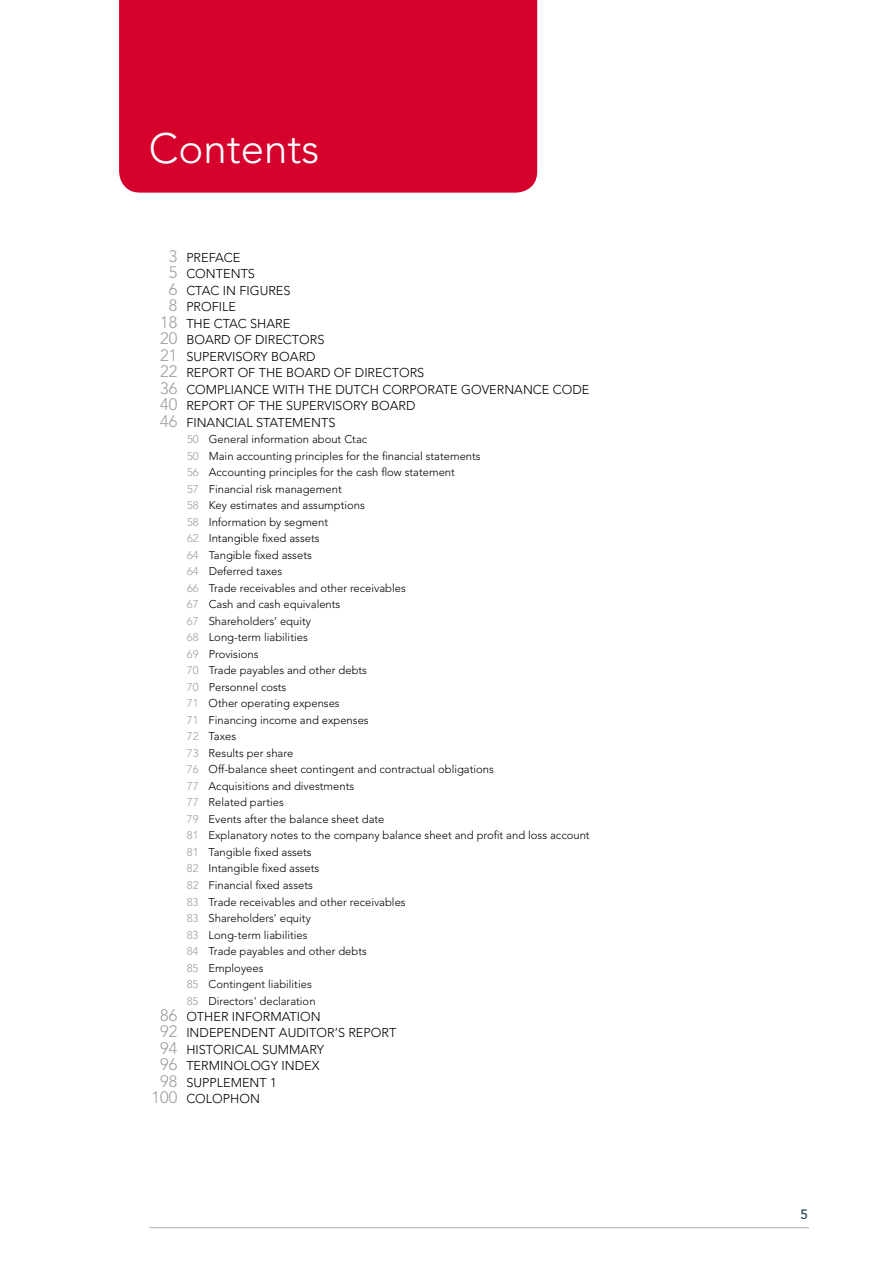
<style>
.page{position:relative;width:893px;height:1263px;background:#fff}
.page>*{position:absolute;margin:0;border:0;box-sizing:border-box;transform-origin:0 0}
.t1{font:300 42px "Avenir";color:#fff}
.t2{font:500 13.5px "Avenir";color:#284053}
.t3{font:300 12.75px "Avenir";color:#000}
.t4{font:300 11.25px/16.5px "Avenir";color:#000}
.s1{font-size:16.5px;color:#9c9e9f}
.s2{color:#9c9e9f}
</style>
<div class="page">
<hr style="left:150px;top:1227px;width:659px;height:1px;background:#afb7c0">
<div style="left:119px;top:0;width:418px;height:193px;background:#d6002d"></div>
<h1 class="t1" style="left:149px;top:124px;width:172px">Contents</h1>
<p class="t3" style="left:169px;top:250px;width:73px"><span class="s1">3</span> PREFACE</p>
<p class="t3" style="left:169px;top:266px;width:88px"><span class="s1">5</span> CONTENTS</p>
<p class="t3" style="left:169px;top:283px;width:123px"><span class="s1">6</span> CTAC IN FIGURES</p>
<p class="t3" style="left:169px;top:299px;width:69px"><span class="s1">8</span> PROFILE</p>
<p class="t3" style="left:160px;top:316px;width:132px"><span class="s1">18</span> THE CTAC SHARE</p>
<p class="t3" style="left:160px;top:332px;width:166px"><span class="s1">20</span> BOARD OF DIRECTORS</p>
<p class="t3" style="left:160px;top:349px;width:157px"><span class="s1">21</span> SUPERVISORY BOARD</p>
<p class="t3" style="left:160px;top:365px;width:266px"><span class="s1">22</span> REPORT OF THE BOARD OF DIRECTORS</p>
<p class="t3" style="left:160px;top:382px;width:431px"><span class="s1">36</span> COMPLIANCE WITH THE DUTCH CORPORATE GOVERNANCE CODE</p>
<p class="t3" style="left:160px;top:398px;width:257px"><span class="s1">40</span> REPORT OF THE SUPERVISORY BOARD</p>
<p class="t3" style="left:160px;top:415px;width:177px"><span class="s1">46</span> FINANCIAL STATEMENTS</p>
<p class="t4" style="left:187px;top:431px;width:404px"><span class="s2">50</span> General information about Ctac<br><span class="s2">50</span> Main accounting principles for the financial statements<br><span class="s2">56</span> Accounting principles for the cash flow statement<br><span class="s2">57</span> Financial risk management<br><span class="s2">58</span> Key estimates and assumptions<br><span class="s2">58</span> Information by segment<br><span class="s2">62</span> Intangible fixed assets<br><span class="s2">64</span> Tangible fixed assets<br><span class="s2">64</span> Deferred taxes<br><span class="s2">66</span> Trade receivables and other receivables<br><span class="s2">67</span> Cash and cash equivalents<br><span class="s2">67</span> Shareholders’ equity<br><span class="s2">68</span> Long-term liabilities<br><span class="s2">69</span> Provisions<br><span class="s2">70</span> Trade payables and other debts<br><span class="s2">70</span> Personnel costs<br><span class="s2">71</span> Other operating expenses<br><span class="s2">71</span> Financing income and expenses<br><span class="s2">72</span> Taxes<br><span class="s2">73</span> Results per share<br><span class="s2">76</span> Off-balance sheet contingent and contractual obligations<br><span class="s2">77</span> Acquisitions and divestments<br><span class="s2">77</span> Related parties<br><span class="s2">79</span> Events after the balance sheet date<br><span class="s2">81</span> Explanatory notes to the company balance sheet and profit and loss account<br><span class="s2">81</span> Tangible fixed assets<br><span class="s2">82</span> Intangible fixed assets<br><span class="s2">82</span> Financial fixed assets<br><span class="s2">83</span> Trade receivables and other receivables<br><span class="s2">83</span> Shareholders’ equity<br><span class="s2">83</span> Long-term liabilities<br><span class="s2">84</span> Trade payables and other debts<br><span class="s2">85</span> Employees<br><span class="s2">85</span> Contingent liabilities<br><span class="s2">85</span> Directors' declaration</p>
<p class="t3" style="left:160px;top:1009px;width:162px"><span class="s1">86</span> OTHER INFORMATION</p>
<p class="t3" style="left:160px;top:1025px;width:238px"><span class="s1">92</span> INDEPENDENT AUDITOR’S REPORT</p>
<p class="t3" style="left:160px;top:1042px;width:165px"><span class="s1">94</span> HISTORICAL SUMMARY</p>
<p class="t3" style="left:160px;top:1058px;width:161px"><span class="s1">96</span> TERMINOLOGY INDEX</p>
<p class="t3" style="left:160px;top:1075px;width:118px"><span class="s1">98</span> SUPPLEMENT 1</p>
<p class="t3" style="left:152px;top:1091px;width:110px"><span class="s1">100</span> COLOPHON</p>
<p class="t2" style="left:800px;top:1206px;width:9px">5</p>
</div>
